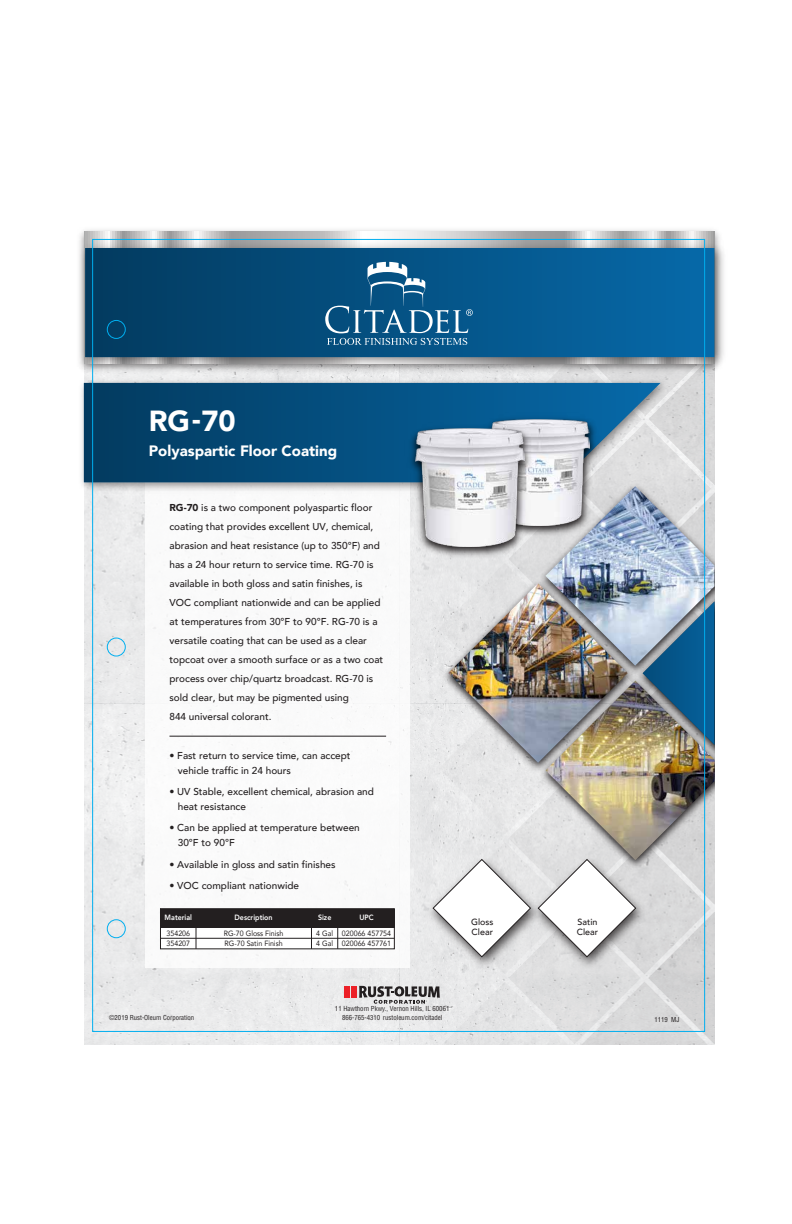
<style>
.page{position:relative;width:792px;height:1224px;background:#fff}
.page>*{position:absolute;margin:0;border:0;box-sizing:border-box;transform-origin:0 0}
.t1{font:900 29px "Avenir";color:#fff}
.t2{font:900 15px "Avenir";color:#fff}
.t3{font:500 10px/19px "Avenir";color:#231f20}
.t4{font:500 8.9px/9.7px "Avenir";color:#231f20}
.t5{font:7.6px "Avenir";color:#231f20;scale:.93 1}
.t6{font:800 7.6px "Avenir";color:#fff;scale:.93 1}
.t7{font:condensed 6.8px/8.3px "Helvetica";color:#231f20;text-align:center}
.t8{font:condensed 6.7px "Helvetica";color:#231f20}
.s1{font-weight:900}
</style>
<div class="page">
<img style="left:84px;top:495px;width:261px;height:550px">
<div style="left:146px;top:482px;width:264px;height:486px;background:#fff"></div>
<img style="left:81px;top:377px;width:264px;height:118px">
<svg style="left:84px;top:383px;width:261px;height:99px;background:#03446f"></svg>
<img style="left:80px;top:230px;width:639px;height:147px">
<svg style="left:85px;top:232px;width:629px;height:5px;background:#c6c5c6"></svg>
<img style="left:79px;top:237px;width:645px;height:136px">
<div style="left:85px;top:248px;width:629px;height:109px;background:linear-gradient(to right,#033b5f,#0669a9)"></div>
<svg style="left:325px;top:262px;width:148px;height:83px;background:#266994"></svg>
<hr style="left:169px;top:736px;width:217px;height:1px;background:#231f20">
<svg style="left:345px;top:360px;width:370px;height:685px"></svg>
<img style="left:448px;top:583px;width:180px;height:180px">
<img style="left:545px;top:486px;width:170px;height:180px">
<img style="left:546px;top:681px;width:169px;height:179px">
<div style="left:160px;top:909px;width:234px;height:19px;background:#231f20"></div>
<div style="left:160px;top:928px;width:234px;height:21px;background:#fff"></div>
<svg style="left:196px;top:928px;width:1px;height:19px"></svg>
<svg style="left:337px;top:928px;width:1px;height:19px"></svg>
<div style="left:160px;top:908px;width:235px;height:41px;border:1px solid #231f20"></div>
<svg style="left:311px;top:928px;width:1px;height:21px"></svg>
<hr style="left:160px;top:938px;width:234px;height:1px;background:#231f20">
<img style="left:405px;top:422px;width:130px;height:138px">
<img style="left:415px;top:429px;width:110px;height:117px">
<div style="left:107px;top:638px;width:19px;height:19px;border:1px solid #00aeef;border-radius:50%"></div>
<div style="left:107px;top:919px;width:19px;height:19px;border:1px solid #00aeef;border-radius:50%"></div>
<div style="left:107px;top:320px;width:19px;height:19px;border:1px solid #00aeef;border-radius:50%"></div>
<h1 class="t1" style="left:149px;top:396px;width:88px">RG-70</h1>
<h2 class="t2" style="left:149px;top:438px;width:190px">Polyaspartic Floor Coating</h2>
<p class="t3" style="left:169px;top:498px;width:215px"><span class="s1">RG-70</span> is a two component polyaspartic floor coating that provides excellent UV, chemical, abrasion and heat resistance (up to 350°F) and has a 24 hour return to service time. RG-70 is available in both gloss and satin finishes, is VOC compliant nationwide and can be applied at temperatures from 30°F to 90°F. RG-70 is a versatile coating that can be used as a clear topcoat over a smooth surface or as a two coat process over chip/quartz broadcast. RG-70 is sold clear, but may be pigmented using<br>844 universal colorant.</p>
<p class="t3" style="left:178px;top:747px;width:174px;line-height:15px;text-indent:-8px">• Fast return to service time, can accept vehicle traffic in 24 hours</p>
<p class="t3" style="left:178px;top:784px;width:198px;line-height:15px;text-indent:-8px">• UV Stable, excellent chemical, abrasion and heat resistance</p>
<p class="t3" style="left:178px;top:820px;width:184px;line-height:15px;text-indent:-8px">• Can be applied at temperature between<br>30°F to 90°F</p>
<p class="t3" style="left:169px;top:854px;width:168px">• Available in gloss and satin finishes</p>
<p class="t3" style="left:169px;top:875px;width:131px">• VOC compliant nationwide</p>
<p class="t6" style="left:165px;top:912px;width:31px">Material</p>
<p class="t6" style="left:235px;top:912px;width:42px">Description</p>
<p class="t6" style="left:318px;top:912px;width:16px">Size</p>
<p class="t6" style="left:359px;top:912px;width:17px">UPC</p>
<p class="t5" style="left:167px;top:927px;width:27px">354206</p>
<p class="t5" style="left:224px;top:927px;width:66px">RG-70 Gloss Finish</p>
<p class="t5" style="left:316px;top:927px;width:82px">4 Gal 020066 457754</p>
<p class="t5" style="left:167px;top:937px;width:27px">354207</p>
<p class="t5" style="left:225px;top:937px;width:64px">RG-70 Satin Finish</p>
<p class="t5" style="left:316px;top:937px;width:82px">4 Gal 020066 457761</p>
<p class="t4" style="left:471px;top:917px;width:24px">Gloss<br>Clear</p>
<p class="t4" style="left:577px;top:917px;width:23px">Satin<br>Clear</p>
<p class="t7" style="left:335px;top:1005px;width:116px">11 Hawthorn Pkwy., Vernon Hills, IL 60061<br>866-765-4310 rustoleum.com/citadel</p>
<p class="t8" style="left:109px;top:1013px;width:87px">©2019 Rust-Oleum Corporation</p>
<p class="t8" style="left:654px;top:1015px;width:26px">1119 MJ</p>
</div>
